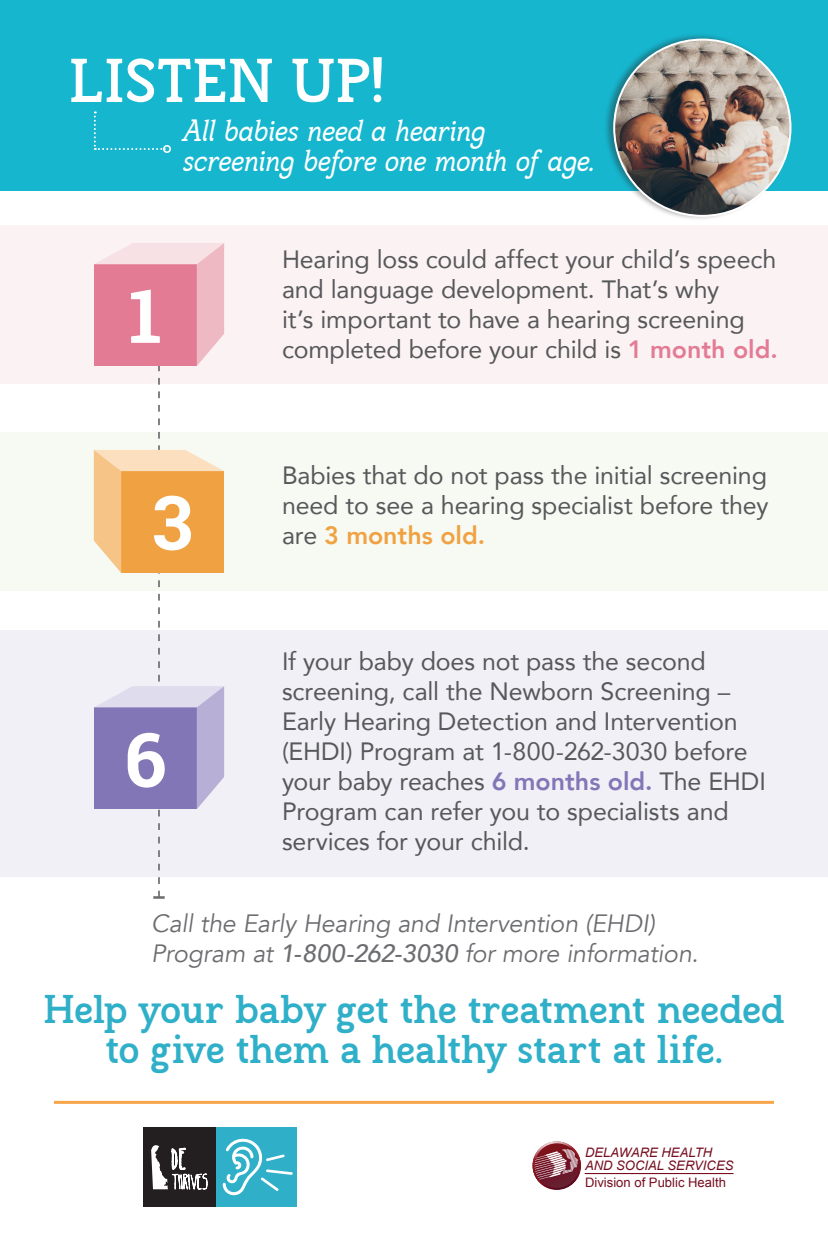
<style>
.page{position:relative;width:828px;height:1260px;background:#fff}
.page>*{position:absolute;margin:0;border:0;box-sizing:border-box;transform-origin:0 0}
.t1{font:700 75px "Roboto Slab";color:#fff}
.t2{font:700 60px "Frontenac";letter-spacing:-.01em;color:#fff}
.t3{font:700 39px/40px "Frontenac";letter-spacing:-.015em;color:#2fafc8;text-align:center}
.t4{font:italic 30px/30px "Frontenac";letter-spacing:-.02em;color:#fff}
.t5{font:25px/30px "Avenir";letter-spacing:-.005em;color:#57585a}
.t6{font:italic 25px/30px "Avenir";letter-spacing:-.01em;color:#6c6d70}
.t7{font:italic 13.1px/13.1px "Arial";color:#760e1f}
.t8{font:13.1px "Arial";color:#760e1f}
.s1{font-weight:800;color:#e37b95}
.s2{font-weight:800;color:#f0a243}
.s3{font-weight:800;color:#8376b6}
.s4{font-weight:500}
</style>
<div class="page">
<div style="left:0;top:225px;width:828px;height:159px;background:#fbf2f4"></div>
<div style="left:0;top:432px;width:828px;height:159px;background:#f6faf2"></div>
<div style="left:0;top:630px;width:828px;height:247px;background:#f1f0f7"></div>
<div style="left:0;top:0;width:828px;height:191px;background:#16b6cf"></div>
<hr style="left:54px;top:1101px;width:720px;height:3px;background:#f7a64a">
<svg style="left:94px;top:243px;width:130px;height:656px"></svg>
<div style="left:143px;top:1127px;width:73px;height:80px;background:#231f20"></div>
<svg style="left:151px;top:1145px;width:57px;height:45px"></svg>
<div style="left:216px;top:1127px;width:81px;height:80px;background:#2fafc8"></div>
<svg style="left:223px;top:1138px;width:70px;height:57px"></svg>
<img style="left:532px;top:1141px;width:48px;height:32px">
<img style="left:534px;top:1160px;width:47px;height:30px">
<hr style="left:585px;top:1173px;width:149px;height:1px;background:#760e1f">
<div style="left:603px;top:32px;width:189px;height:189px;background:#231f20;opacity:.4"></div>
<img style="left:614px;top:40px;width:176px;height:176px;border-radius:88px">
<svg style="left:94px;top:111px;width:71px;height:39px"></svg>
<div style="left:163px;top:145px;width:8px;height:8px;border:2px solid #fff;border-radius:50%"></div>
<h2 class="t2" style="left:68px;top:46px;width:318px">LISTEN UP!</h2>
<p class="t4" style="left:182px;top:111px;width:414px">All babies need a hearing screening before one month of age.</p>
<h1 class="t1" style="left:129px;top:264px;width:35px">1</h1>
<p class="t5" style="left:282px;top:244px;width:497px">Hearing loss could affect your child’s speech and language development. That’s why<br>it’s important to have a hearing screening completed before your child is <span class="s1">1 month old.</span></p>
<h1 class="t1" style="left:152px;top:471px;width:42px">3</h1>
<h1 class="t1" style="left:124px;top:708px;width:43px">6</h1>
<p class="t5" style="left:282px;top:460px;width:488px;text-align:justify">Babies that do not pass the initial screening need to see a hearing specialist before they are <span class="s2">3 months old.</span></p>
<p class="t5" style="left:282px;top:646px;width:485px">If your baby does not pass the second screening, call the Newborn Screening – Early Hearing Detection and Intervention (EHDI) Program at 1-800-262-3030 before your baby reaches <span class="s3">6 months old.</span> The EHDI Program can refer you to specialists and services for your child.</p>
<p class="t6" style="left:151px;top:909px;width:549px">Call the Early Hearing and Intervention (EHDI)<br>Program at <span class="s4">1-800-262-3030</span> for more information.</p>
<h3 class="t3" style="left:43px;top:990px;width:743px">Help your baby get the treatment needed to give them a healthy start at life.</h3>
<p class="t7" style="left:585px;top:1146px;width:150px">DELAWARE HEALTH<br>AND SOCIAL SERVICES</p>
<p class="t8" style="left:585px;top:1175px;width:142px">Division of Public Health</p>
</div>
